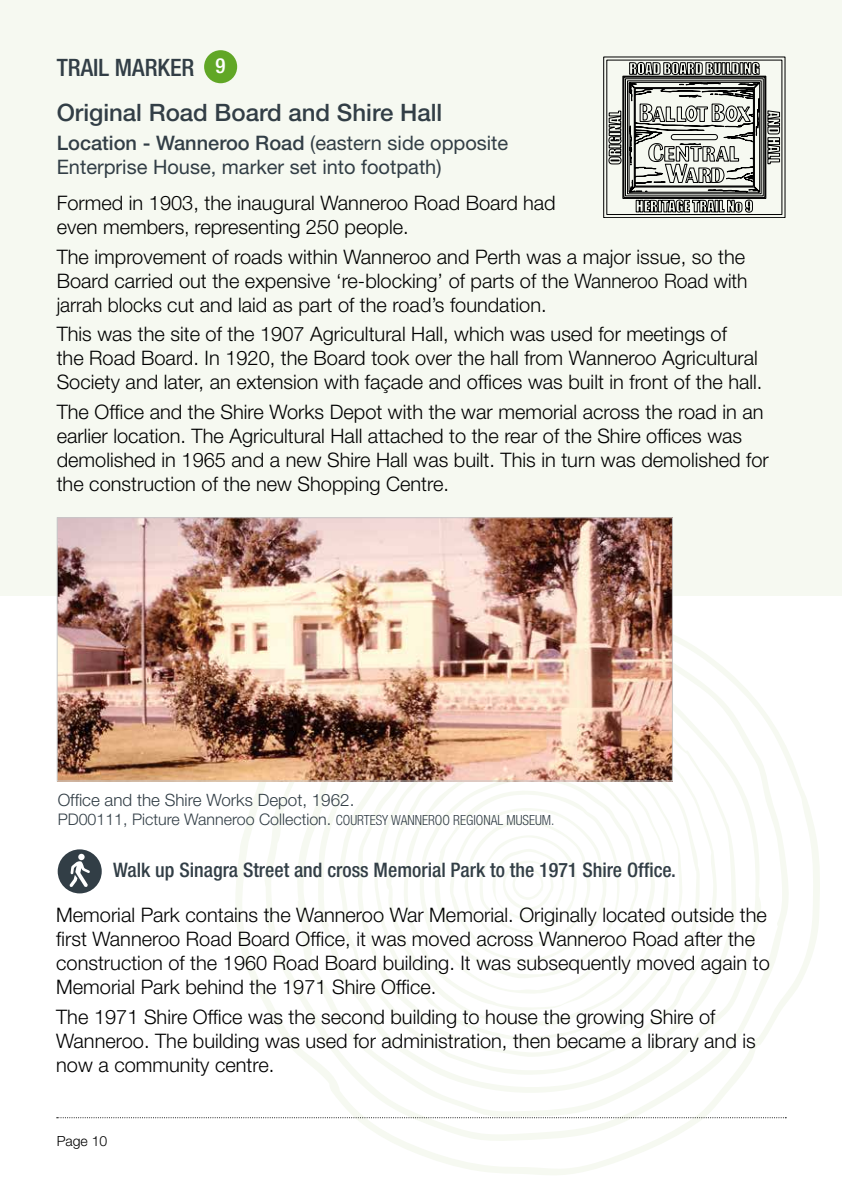
<style>
.page{position:relative;width:842px;height:1191px;background:#fff}
.page>*{position:absolute;margin:0;border:0;box-sizing:border-box;transform-origin:0 0}
.t1{font:500 24px "Helvetica Neue";color:#323e46}
.t2{font:500 condensed 24px "Helvetica Neue";color:#323e46}
.t3{font:300 20px/24px "Helvetica Neue";color:#000}
.t4{font:20px/24px "Helvetica Neue";color:#323e46}
.t5{font:500 condensed 20px "Helvetica Neue";color:#323e46}
.t6{font:300 17px "Helvetica Neue";color:#323e46}
.t7{font:300 16px "Helvetica Neue";color:#323e46}
.t8{font:300 14px "Helvetica Neue";color:#000}
.s1{font-size:20.8px;color:#fff}
.s2{font-weight:500}
.s3{font-stretch:condensed;font-size:14px}
</style>
<div class="page">
<div style="left:0;top:0;width:842px;height:595px;background:#f6f9f1"></div>
<svg style="left:603px;top:57px;width:182px;height:161px"></svg>
<div style="left:204px;top:50px;width:33px;height:33px;background:#61a726;border-radius:50%"></div>
<svg style="left:235px;top:595px;width:586px;height:580px"></svg>
<div style="left:58px;top:849px;width:44px;height:44px;background:#323e46;border-radius:50%"></div>
<div style="left:78px;top:853px;width:7px;height:7px;background:#fff;border-radius:50%"></div>
<svg style="left:69px;top:861px;width:21px;height:26px"></svg>
<svg style="left:57px;top:1117px;width:729px;height:1px"></svg>
<img style="left:59px;top:519px;width:612px;height:260px">
<div style="left:57px;top:517px;width:616px;height:264px;border:1px solid #c6c7c8"></div>
<p class="t2" style="left:57px;top:53px;width:170px">TRAIL MARKER <span class="s1">9</span></p>
<p class="t1" style="left:57px;top:98px;width:387px">Original Road Board and Shire Hall</p>
<p class="t4" style="left:57px;top:131px;width:453px"><span class="s2">Location - Wanneroo Road</span> (eastern side opposite<br>Enterprise House, marker set into footpath)</p>
<p class="t3" style="left:57px;top:190px;width:501px">Formed in 1903, the inaugural Wanneroo Road Board had even members, representing 250 people.</p>
<p class="t3" style="left:57px;top:244px;width:692px">The improvement of roads within Wanneroo and Perth was a major issue, so the<br>Board carried out the expensive ‘re-blocking’ of parts of the Wanneroo Road with jarrah blocks cut and laid as part of the road’s foundation.</p>
<p class="t3" style="left:57px;top:322px;width:707px">This was the site of the 1907 Agricultural Hall, which was used for meetings of<br>the Road Board. In 1920, the Board took over the hall from Wanneroo Agricultural<br>Society and later, an extension with façade and offices was built in front of the hall.</p>
<p class="t3" style="left:57px;top:399px;width:713px">The Office and the Shire Works Depot with the war memorial across the road in an earlier location. The Agricultural Hall attached to the rear of the Shire offices was demolished in 1965 and a new Shire Hall was built. This in turn was demolished for the construction of the new Shopping Centre.</p>
<p class="t6" style="left:58px;top:789px;width:298px">Office and the Shire Works Depot, 1962.</p>
<p class="t7" style="left:58px;top:809px;width:498px">PD00111, Picture Wanneroo Collection. <span class="s3">COURTESY WANNEROO REGIONAL MUSEUM.</span></p>
<p class="t5" style="left:113px;top:858px;width:564px">Walk up Sinagra Street and cross Memorial Park to the 1971 Shire Office.</p>
<p class="t3" style="left:56px;top:902px;width:715px">Memorial Park contains the Wanneroo War Memorial. Originally located outside the first Wanneroo Road Board Office, it was moved across Wanneroo Road after the construction of the 1960 Road Board building. It was subsequently moved again to Memorial Park behind the 1971 Shire Office.</p>
<p class="t3" style="left:56px;top:1004px;width:701px">The 1971 Shire Office was the second building to house the growing Shire of<br>Wanneroo. The building was used for administration, then became a library and is now a community centre.</p>
<p class="t8" style="left:57px;top:1132px;width:52px">Page 10</p>
</div>
